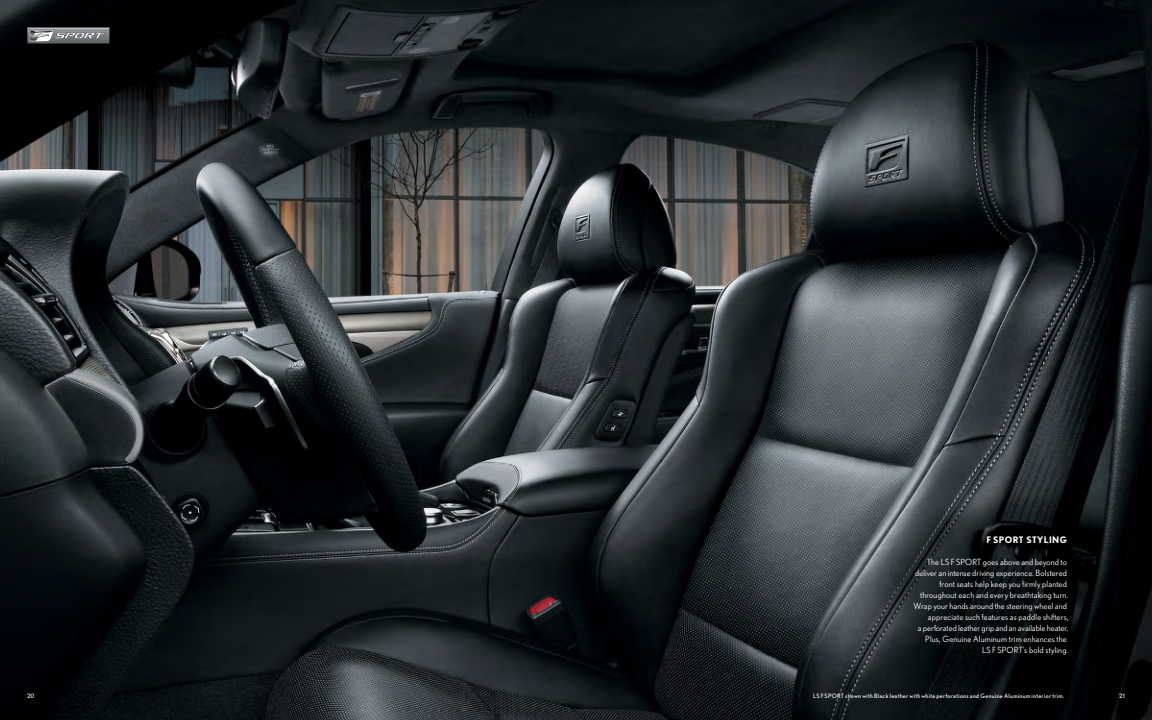
<style>
.page{position:relative;width:1152px;height:720px;background:#fff}
.page>*{position:absolute;margin:0;border:0;box-sizing:border-box;transform-origin:0 0}
._1c__Caption_Headlin{font:700 9px "Nobel";letter-spacing:.05em;color:#fff}
._1d__Body_copy{font:8.5px/11px "Nobel";letter-spacing:.015em;color:#fff;text-align:right}
.t1{font:6px "Nobel";letter-spacing:.055em;color:#fff}
</style>
<div class="page">
<img style="left:0;top:0;width:1152px;height:720px">
<svg style="left:27px;top:27px;width:83px;height:17px"></svg>
<p class="_1c__Caption_Headlin" style="left:987px;top:535px;width:82px">F SPORT STYLING</p>
<p class="_1d__Body_copy" style="left:914px;top:557px;width:156px">The LS F SPORT goes above and beyond to deliver an intense driving experience. Bolstered front seats help keep you firmly planted throughout each and every breathtaking turn.<br>Wrap your hands around the steering wheel and appreciate such features as paddle shifters,<br>a perforated leather grip and an available heater.<br>Plus, Genuine Aluminum trim enhances the<br>LS F SPORT’s bold styling.</p>
<p class="t1" style="left:27px;top:692px;width:9px">20</p>
<p class="t1" style="left:813px;top:692px;width:253px">LS F SPORT shown with Black leather with white perforations and Genuine Aluminum interior trim.</p>
<p class="t1" style="left:1119px;top:692px;width:7px">21</p>
</div>
